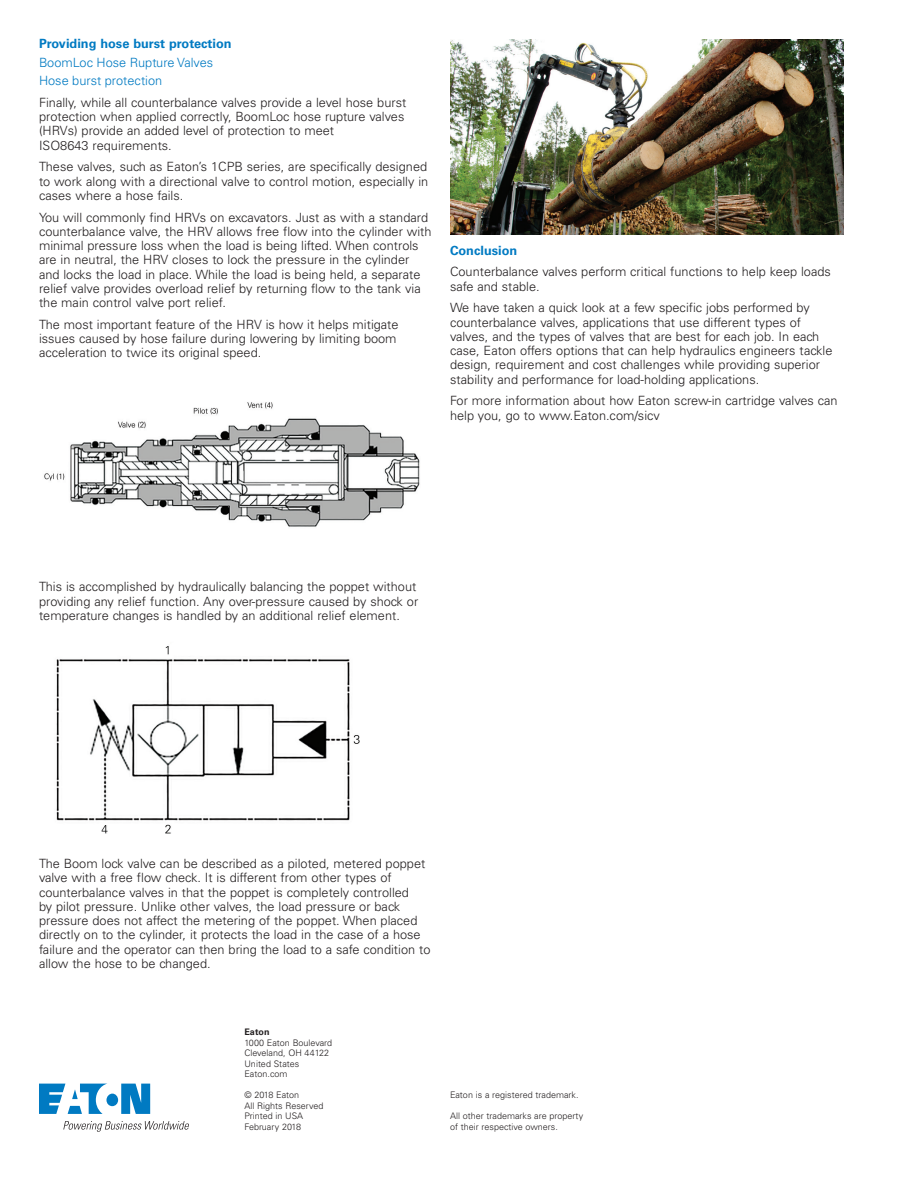
<style>
.page{position:relative;width:918px;height:1188px;background:#fff}
.page>*{position:absolute;margin:0;border:0;box-sizing:border-box;transform-origin:0 0}
._02_Body__8_5_pt{font:300 12.75px/14.2px "Univers LT Std";color:#231f20}
._02_Body_Subhead__8{font:300 12.75px "Univers LT Std";color:#007ac2}
._02_Body__8_5_pt-2{font:700 12.75px "Univers LT Std";color:#007ac2}
._09_Backpage_Body{font:300 9px/10.5px "Univers LT Std";color:#231f20}
._09_Backpage_Body-2{font:700 9px "Univers LT Std";color:#231f20}
</style>
<div class="page">
<img style="left:44px;top:402px;width:376px;height:125px">
<img style="left:56px;top:646px;width:304px;height:188px">
<img style="left:450px;top:39px;width:393px;height:195px">
<svg style="left:39px;top:1084px;width:111px;height:30px"></svg>
<svg style="left:63px;top:1121px;width:126px;height:11px"></svg>
<p class="_02_Body__8_5_pt-2" style="left:39px;top:36px;width:194px">Providing hose burst protection</p>
<p class="_02_Body_Subhead__8" style="left:39px;top:55px;width:176px">BoomLoc Hose Rupture Valves</p>
<p class="_02_Body_Subhead__8" style="left:39px;top:73px;width:125px">Hose burst protection</p>
<p class="_02_Body__8_5_pt" style="left:39px;top:95px;width:369px">Finally, while all counterbalance valves provide a level hose burst protection when applied correctly, BoomLoc hose rupture valves (HRVs) provide an added level of protection to meet<br>ISO8643 requirements.</p>
<p class="_02_Body__8_5_pt" style="left:39px;top:160px;width:391px;text-align:justify">These valves, such as Eaton’s 1CPB series, are specifically designed to work along with a directional valve to control motion, especially in cases where a hose fails.</p>
<p class="_02_Body__8_5_pt" style="left:39px;top:210px;width:394px">You will commonly find HRVs on excavators. Just as with a standard counterbalance valve, the HRV allows free flow into the cylinder with minimal pressure loss when the load is being lifted. When controls are in neutral, the HRV closes to lock the pressure in the cylinder and locks the load in place. While the load is being held, a separate relief valve provides overload relief by returning flow to the tank via the main control valve port relief.</p>
<p class="_02_Body__8_5_pt" style="left:39px;top:317px;width:361px">The most important feature of the HRV is how it helps mitigate issues caused by hose failure during lowering by limiting boom acceleration to twice its original speed.</p>
<p class="_02_Body__8_5_pt-2" style="left:450px;top:243px;width:69px">Conclusion</p>
<p class="_02_Body__8_5_pt" style="left:450px;top:265px;width:382px">Counterbalance valves perform critical functions to help keep loads safe and stable.</p>
<p class="_02_Body__8_5_pt" style="left:450px;top:301px;width:384px">We have taken a quick look at a few specific jobs performed by counterbalance valves, applications that use different types of valves, and the types of valves that are best for each job. In each case, Eaton offers options that can help hydraulics engineers tackle design, requirement and cost challenges while providing superior stability and performance for load-holding applications.</p>
<p class="_02_Body__8_5_pt" style="left:450px;top:394px;width:389px">For more information about how Eaton screw-in cartridge valves can help you, go to www.Eaton.com/sicv</p>
<p class="_02_Body__8_5_pt" style="left:39px;top:580px;width:381px">This is accomplished by hydraulically balancing the poppet without providing any relief function. Any over-pressure caused by shock or temperature changes is handled by an additional relief element.</p>
<p class="_02_Body__8_5_pt" style="left:39px;top:857px;width:393px">The Boom lock valve can be described as a piloted, metered poppet valve with a free flow check. It is different from other types of counterbalance valves in that the poppet is completely controlled<br>by pilot pressure. Unlike other valves, the load pressure or back pressure does not affect the metering of the poppet. When placed directly on to the cylinder, it protects the load in the case of a hose failure and the operator can then bring the load to a safe condition to allow the hose to be changed.</p>
<p class="_09_Backpage_Body-2" style="left:244px;top:1027px;width:27px">Eaton</p>
<p class="_09_Backpage_Body" style="left:244px;top:1037px;width:89px">1000 Eaton Boulevard</p>
<p class="_09_Backpage_Body" style="left:244px;top:1048px;width:86px">Cleveland, OH 44122</p>
<p class="_09_Backpage_Body" style="left:244px;top:1058px;width:56px">United States</p>
<p class="_09_Backpage_Body" style="left:244px;top:1069px;width:45px">Eaton.com</p>
<p class="_09_Backpage_Body" style="left:244px;top:1090px;width:56px">© 2018 Eaton</p>
<p class="_09_Backpage_Body" style="left:244px;top:1100px;width:81px">All Rights Reserved</p>
<p class="_09_Backpage_Body" style="left:244px;top:1111px;width:60px">Printed in USA</p>
<p class="_09_Backpage_Body" style="left:244px;top:1121px;width:58px">February 2018</p>
<p class="_09_Backpage_Body" style="left:450px;top:1090px;width:130px">Eaton is a registered trademark.</p>
<p class="_09_Backpage_Body" style="left:450px;top:1111px;width:135px">All other trademarks are property of their respective owners.</p>
</div>
